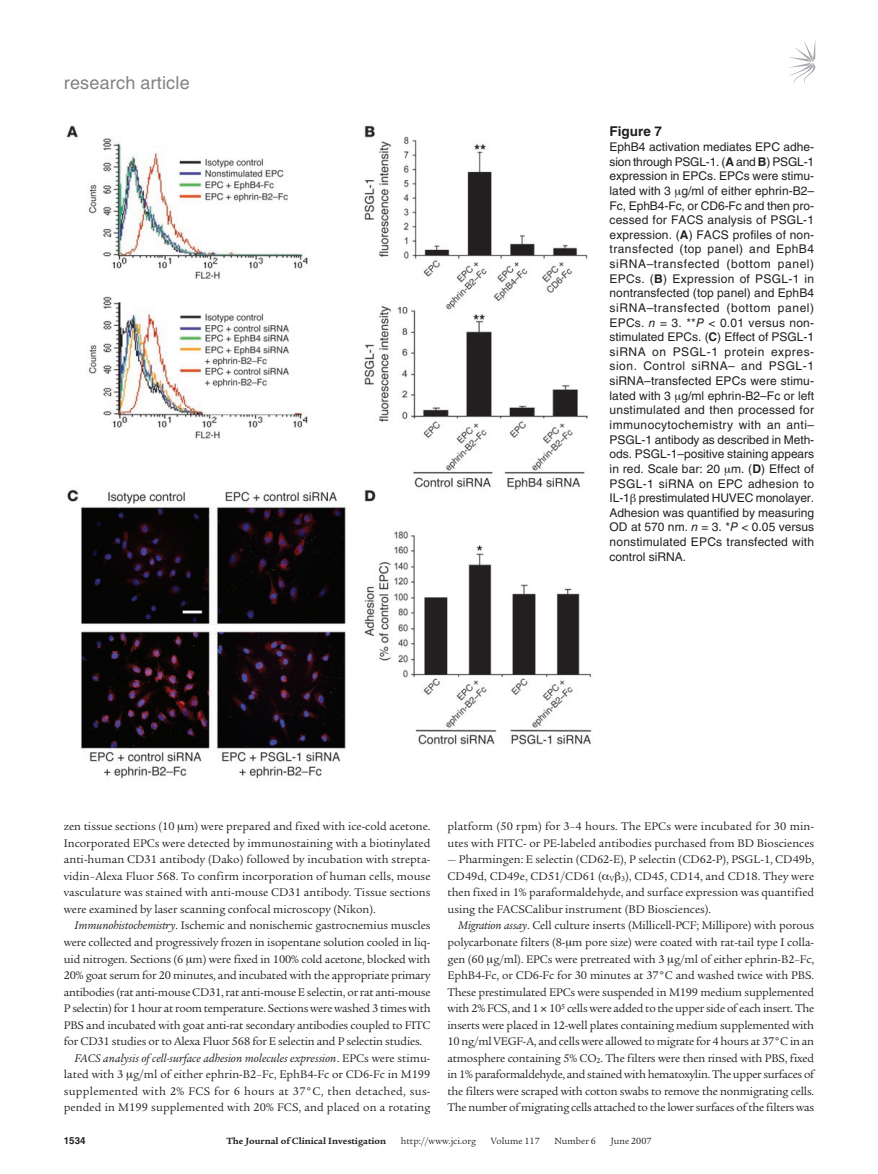
<style>
.page{position:relative;width:878px;height:1174px;background:#fff}
.page>*{position:absolute;margin:0;border:0;box-sizing:border-box;transform-origin:0 0}
.t1{font:18px "Helvetica LT Std";letter-spacing:.01em;color:#808285}
.t2{font:700 13.5px "Helvetica LT Std";color:#231f20}
.t3{font:12px/16.5px "Legacy Serif Std";letter-spacing:-.015em;color:#231f20;text-align:justify}
.t4{font:12px/14.5px "Helvetica LT Std";letter-spacing:.015em;color:#231f20;text-align:justify}
.t5{font:italic 12px "Legacy Serif Std";color:#231f20}
.t6{font:12px "Legacy Serif Std";letter-spacing:.01em;color:#231f20}
.t7{font:12px "Legacy Serif Std";letter-spacing:.02em;color:#231f20}
.t8{font:9.75px "Legacy Serif Std";color:#231f20}
.t9{font:700 9.75px "Legacy Serif Std";color:#231f20}
.t10{font:700 9.75px "Helvetica LT Std";color:#231f20}
.s1{font-weight:700}
.s2{font-style:italic}
.s3{font-style:normal}
</style>
<div class="page">
<svg style="left:789px;top:41px;width:26px;height:44px"></svg>
<img style="left:66px;top:125px;width:526px;height:654px">
<h1 class="t1" style="left:64px;top:72px;width:127px">research article</h1>
<p class="t2" style="left:609px;top:123px;width:54px">Figure 7</p>
<p class="t4" style="left:609px;top:139px;width:206px">EphB4 activation mediates EPC adhe&shy;sion through PSGL-1. (<span class="s1">A</span> and <span class="s1">B</span>) PSGL-1 expression in EPCs. EPCs were stimu&shy;lated with 3 g/ml of either ephrin-B2– Fc, EphB4-Fc, or CD6-Fc and then pro&shy;cessed for FACS analysis of PSGL-1 expression. (<span class="s1">A</span>) FACS profiles of non&shy;transfected (top panel) and EphB4 siRNA–transfected (bottom panel)<br>EPCs. (<span class="s1">B</span>) Expression of PSGL-1 in nontransfected (top panel) and EphB4 siRNA–transfected (bottom panel)<br>EPCs. <span class="s2">n</span> = 3. **<span class="s2">P</span> &lt; 0.01 versus non&shy;stimulated EPCs. (<span class="s1">C</span>) Effect of PSGL-1 siRNA on PSGL-1 protein expres&shy;sion. Control siRNA– and PSGL-1 siRNA–transfected EPCs were stimu&shy;lated with 3 g/ml ephrin-B2–Fc or left unstimulated and then processed for immunocytochemistry with an anti– PSGL-1 antibody as described in Meth&shy;ods. PSGL-1–positive staining appears in red. Scale bar: 20 m. (<span class="s1">D</span>) Effect of PSGL-1 siRNA on EPC adhesion to IL-1 prestimulated HUVEC monolayer.<br>Adhesion was quantified by measuring OD at 570 nm. <span class="s2">n</span> = 3. *<span class="s2">P</span> &lt; 0.05 versus nonstimulated EPCs transfected with control siRNA.</p>
<p class="t3" style="left:64px;top:818px;width:368px">zen tissue sections (10 m) were prepared and fixed with ice-cold acetone.<br>Incorporated EPCs were detected by immunostaining with a biotinylated anti-human CD31 antibody (Dako) followed by incubation with strepta&shy;vidin–Alexa Fluor 568. To confirm incorporation of human cells, mouse vasculature was stained with anti-mouse CD31 antibody. Tissue sections were examined by laser scanning confocal microscopy (Nikon).</p>
<p class="t3" style="left:74px;top:917px;width:357px"><span class="s2">Immunohistochemistry</span>. Ischemic and nonischemic gastrocnemius muscles</p>
<p class="t3" style="left:64px;top:934px;width:368px">were collected and progressively frozen in isopentane solution cooled in liq-</p>
<p class="t3" style="left:64px;top:950px;width:368px">uid nitrogen. Sections (6 m) were fixed in 100% cold acetone, blocked with</p>
<p class="t3" style="left:64px;top:967px;width:368px">20% goat serum for 20 minutes, and incubated with the appropriate primary</p>
<p class="t3" style="left:64px;top:983px;width:368px">antibodies (rat anti-mouse CD31, rat anti-mouse E selectin, or rat anti-mouse</p>
<p class="t3" style="left:64px;top:1000px;width:368px">P selectin) for 1 hour at room temperature. Sections were washed 3 times with</p>
<p class="t3" style="left:64px;top:1016px;width:368px">PBS and incubated with goat anti-rat secondary antibodies coupled to FITC</p>
<p class="t3" style="left:64px;top:1033px;width:360px">for CD31 studies or to Alexa Fluor 568 for E selectin and P selectin studies.</p>
<p class="t5" style="left:74px;top:1051px;width:357px">FACS analysis of cell-surface adhesion molecules expression<span class="s3">. EPCs were stimu-</span></p>
<p class="t3" style="left:64px;top:1066px;width:368px">lated with 3 g/ml of either ephrin-B2–Fc, EphB4-Fc or CD6-Fc in M199</p>
<p class="t7" style="left:64px;top:1084px;width:368px">supplemented with 2% FCS for 6 hours at 37°C, then detached, sus-</p>
<p class="t6" style="left:64px;top:1100px;width:368px">pended in M199 supplemented with 20% FCS, and placed on a rotating</p>
<p class="t3" style="left:447px;top:818px;width:368px">platform (50 rpm) for 3–4 hours. The EPCs were incubated for 30 min&shy;utes with FITC- or PE-labeled antibodies purchased from BD Biosciences</p>
<p class="t3" style="left:447px;top:851px;width:368px">— Pharmingen: E selectin (CD62-E), P selectin (CD62-P), PSGL-1, CD49b, CD49d, CD49e, CD51/CD61 ( <sub>V</sub> <sub>3</sub>), CD45, CD14, and CD18. They were then fixed in 1% paraformaldehyde, and surface expression was quantified using the FACSCalibur instrument (BD Biosciences).</p>
<p class="t3" style="left:447px;top:917px;width:368px;text-indent:11px"><span class="s2">Migration assay</span>. Cell culture inserts (Millicell-PCF; Millipore) with porous polycarbonate filters (8- m pore size) were coated with rat-tail type I colla&shy;gen (60 g/ml). EPCs were pretreated with 3 g/ml of either ephrin-B2–Fc, EphB4-Fc, or CD6-Fc for 30 minutes at 37°C and washed twice with PBS.<br>These prestimulated EPCs were suspended in M199 medium supplemented with 2% FCS, and 1 10<sup>5</sup> cells were added to the upper side of each insert. The inserts were placed in 12-well plates containing medium supplemented with 10 ng/ml VEGF-A, and cells were allowed to migrate for 4 hours at 37°C in an atmosphere containing 5% CO<sub>2</sub>. The filters were then rinsed with PBS, fixed in 1% paraformaldehyde, and stained with hematoxylin. The upper surfaces of the filters were scraped with cotton swabs to remove the nonmigrating cells.<br>The number of migrating cells attached to the lower surfaces of the filters was</p>
<p class="t10" style="left:64px;top:1134px;width:23px">1534</p>
<p class="t9" style="left:226px;top:1135px;width:161px">The Journal of Clinical Investigation</p>
<p class="t8" style="left:401px;top:1135px;width:77px">http://www.jci.org</p>
<p class="t8" style="left:491px;top:1135px;width:50px">Volume 117</p>
<p class="t8" style="left:554px;top:1135px;width:43px">Number 6</p>
<p class="t8" style="left:610px;top:1135px;width:42px">June 2007</p>
</div>
